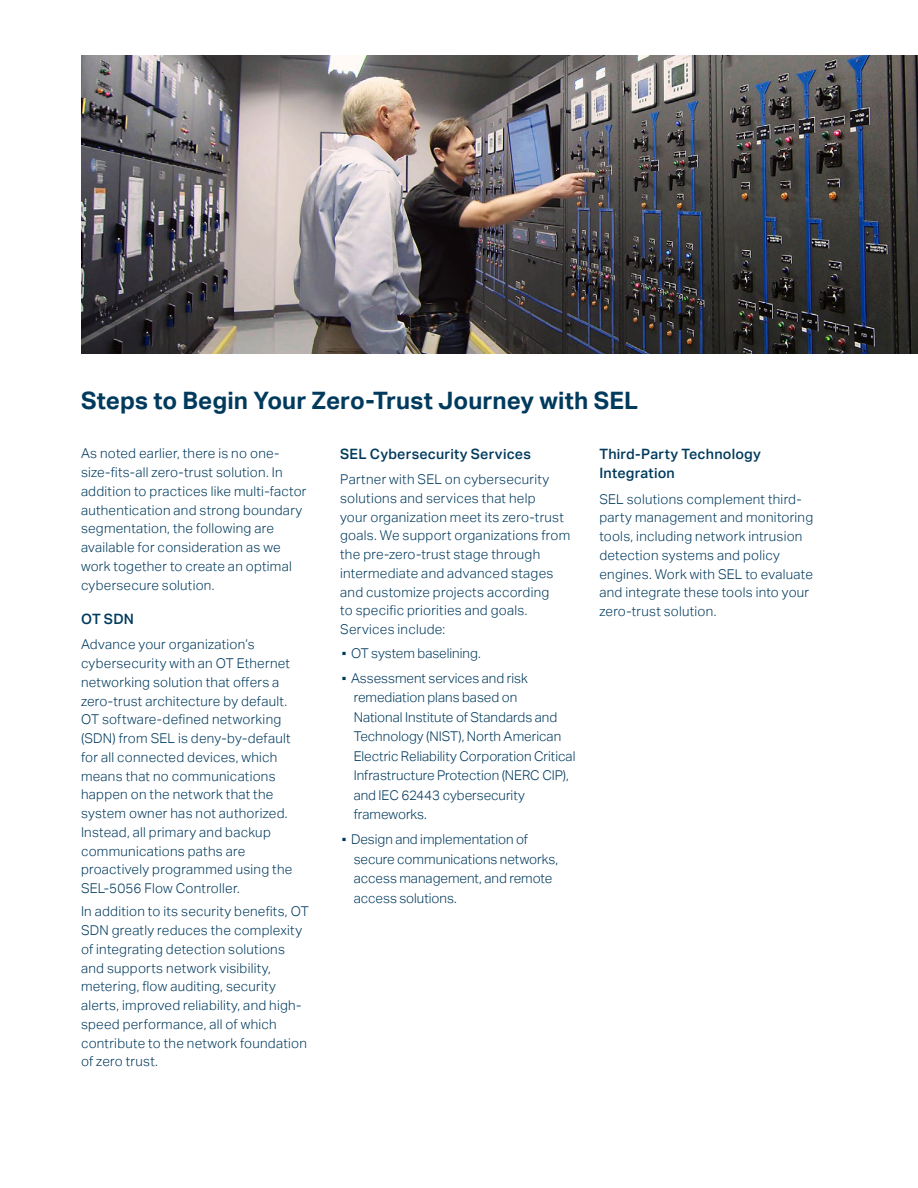
<style>
.page{position:relative;width:918px;height:1188px;background:#fff}
.page>*{position:absolute;margin:0;border:0;box-sizing:border-box;transform-origin:0 0}
.Headline-1{font:700 24px "Aktiv Grotesk";letter-spacing:.005em;color:#003a5d}
.Body_Sub{font:500 14.25px/19.5px "Aktiv Grotesk";letter-spacing:.015em;color:#003a5d}
.Body_Copy{font:300 13.5px/18.8px "Aktiv Grotesk";letter-spacing:.015em;color:#003a5d}
.s1{font-weight:400}
</style>
<div class="page">
<img style="left:81px;top:55px;width:837px;height:298px">
<p class="Headline-1" style="left:81px;top:386px;width:559px">Steps to Begin Your Zero-Trust Journey with SEL</p>
<p class="Body_Copy" style="left:81px;top:444px;width:227px">As noted earlier, there is no one&shy;size-fits-all zero-trust solution. In addition to practices like multi-factor authentication and strong boundary segmentation, the following are available for consideration as we work together to create an optimal cybersecure solution.</p>
<p class="Body_Sub" style="left:81px;top:610px;width:55px">OT SDN</p>
<p class="Body_Copy" style="left:81px;top:635px;width:213px">Advance your organization’s cybersecurity with an OT Ethernet networking solution that offers a zero-trust architecture by default.<br>OT software-defined networking (SDN) from SEL is deny-by-default for all connected devices, which means that no communications happen on the network that the system owner has not authorized.<br>Instead, all primary and backup communications paths are proactively programmed using the<br>SEL-5056 Flow Controller.</p>
<p class="Body_Copy" style="left:81px;top:902px;width:229px">In addition to its security benefits, OT SDN greatly reduces the complexity of integrating detection solutions and supports network visibility, metering, flow auditing, security alerts, improved reliability, and high&shy;speed performance, all of which contribute to the network foundation of zero trust.</p>
<p class="Body_Sub" style="left:340px;top:444px;width:192px">SEL Cybersecurity Services</p>
<p class="Body_Copy" style="left:340px;top:470px;width:231px">Partner with SEL on cybersecurity solutions and services that help<br>your organization meet its zero-trust goals. We support organizations from the pre-zero-trust stage through intermediate and advanced stages and customize projects according<br>to specific priorities and goals.<br>Services include:</p>
<p class="Body_Copy" style="left:340px;top:644px;width:142px"><span class="s1">▪</span> OT system baselining.</p>
<p class="Body_Copy" style="left:354px;top:668px;width:223px;line-height:19.5px;text-indent:-14px"><span class="s1">▪</span> Assessment services and risk remediation plans based on<br>National Institute of Standards and<br>Technology (NIST), North American<br>Electric Reliability Corporation Critical<br>Infrastructure Protection (NERC CIP), and IEC 62443 cybersecurity frameworks.</p>
<p class="Body_Copy" style="left:354px;top:830px;width:206px;line-height:19.5px;text-indent:-14px"><span class="s1">▪</span> Design and implementation of secure communications networks, access management, and remote access solutions.</p>
<p class="Body_Sub" style="left:599px;top:444px;width:163px">Third-Party Technology<br>Integration</p>
<p class="Body_Copy" style="left:599px;top:490px;width:215px">SEL solutions complement third&shy;party management and monitoring tools, including network intrusion detection systems and policy engines. Work with SEL to evaluate and integrate these tools into your zero-trust solution.</p>
</div>
